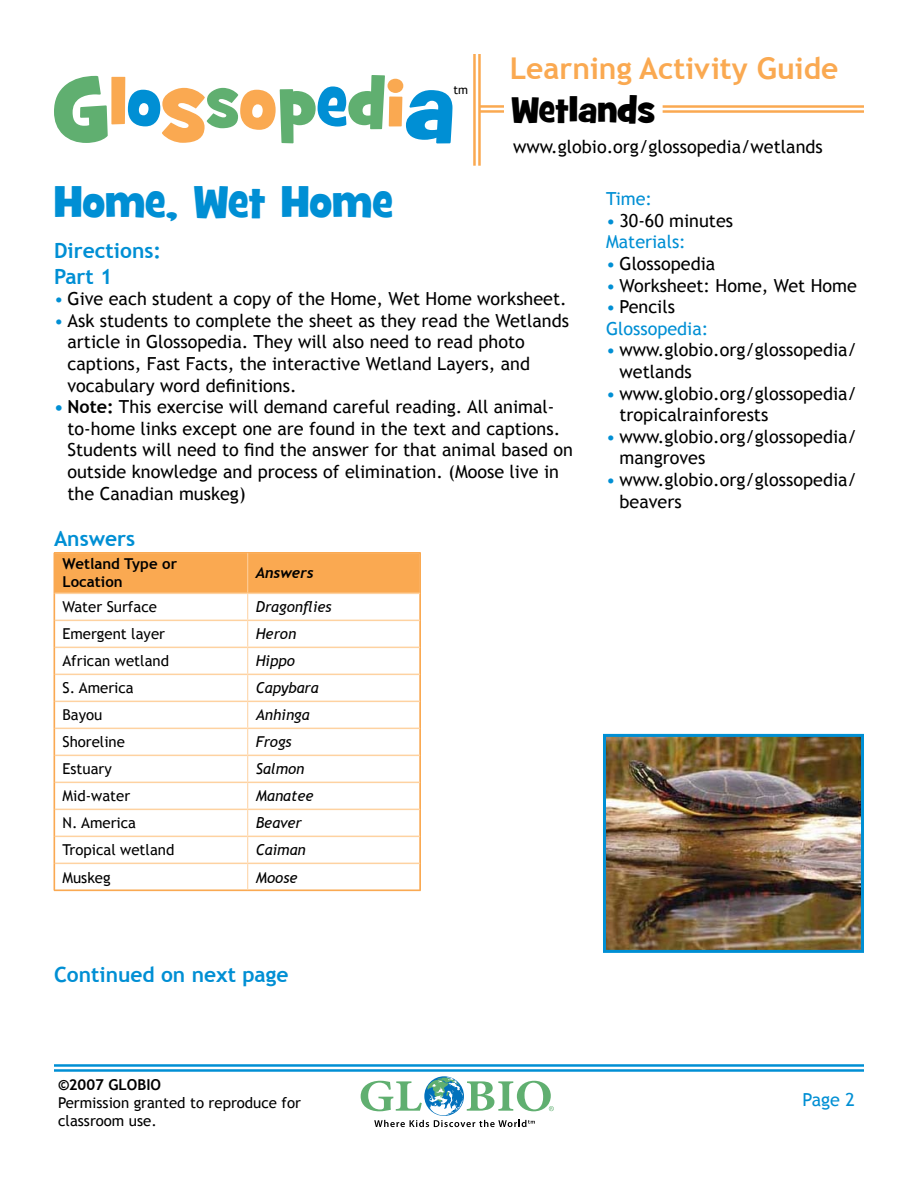
<style>
.page{position:relative;width:918px;height:1188px;background:#fff}
.page>*{position:absolute;margin:0;border:0;box-sizing:border-box;transform-origin:0 0}
.t1{font:45px "Grilled Cheese BTN";color:#008fd4}
.t2{font:36px "Grilled Cheese BTN";color:#000}
.t3{font:700 30px "Trebuchet MS";color:#faa951}
.t4{font:700 21px/25.2px "Trebuchet MS";color:#008fd4}
.t5{font:18px/21.6px "Trebuchet MS";color:#000}
.t6{font:18px/21.6px "Trebuchet MS";color:#008fd4}
.t7{font:15px/18px "Trebuchet MS";color:#000}
.t8{font:italic 15px "Trebuchet MS";color:#000}
.t9{font:700 15px/18px "Trebuchet MS";color:#000}
.t10{font:italic 700 15px "Trebuchet";color:#000}
.t11{font:12px "Trebuchet MS";color:#000}
.s1{color:#008fd4}
.s2{color:#000}
.s3{font-weight:700;color:#008fd4}
.s4{font-weight:700}
</style>
<div class="page">
<hr style="left:478px;top:54px;width:3px;height:112px;background:#faa951">
<hr style="left:473px;top:54px;width:3px;height:112px;background:#faa951">
<hr style="left:480px;top:105px;width:24px;height:3px;background:#faa951">
<hr style="left:480px;top:110px;width:24px;height:3px;background:#faa951">
<hr style="left:663px;top:105px;width:201px;height:3px;background:#faa951">
<hr style="left:663px;top:110px;width:201px;height:3px;background:#faa951">
<svg style="left:54px;top:76px;width:54px;height:67px"></svg>
<div style="left:111px;top:77px;width:14px;height:47px;background:#faa951"></div>
<svg style="left:128px;top:75px;width:324px;height:68px"></svg>
<svg style="left:361px;top:1077px;width:193px;height:50px"></svg>
<hr style="left:54px;top:1064px;width:810px;height:3px;background:#008fd4">
<hr style="left:54px;top:1069px;width:810px;height:3px;background:#008fd4">
<hr style="left:54px;top:552px;width:194px;height:1px;background:#faa951">
<hr style="left:248px;top:552px;width:173px;height:1px;background:#faa951">
<svg style="left:54px;top:553px;width:367px;height:338px"></svg>
<hr style="left:55px;top:593px;width:193px;height:1px;background:#fed2a1">
<hr style="left:248px;top:593px;width:172px;height:1px;background:#fed2a1">
<hr style="left:55px;top:620px;width:193px;height:1px;background:#fed2a1">
<hr style="left:248px;top:620px;width:172px;height:1px;background:#fed2a1">
<hr style="left:55px;top:647px;width:193px;height:1px;background:#fed2a1">
<hr style="left:248px;top:647px;width:172px;height:1px;background:#fed2a1">
<hr style="left:55px;top:674px;width:193px;height:1px;background:#fed2a1">
<hr style="left:248px;top:674px;width:172px;height:1px;background:#fed2a1">
<hr style="left:55px;top:701px;width:193px;height:1px;background:#fed2a1">
<hr style="left:248px;top:701px;width:172px;height:1px;background:#fed2a1">
<hr style="left:55px;top:728px;width:193px;height:1px;background:#fed2a1">
<hr style="left:248px;top:728px;width:172px;height:1px;background:#fed2a1">
<hr style="left:55px;top:755px;width:193px;height:1px;background:#fed2a1">
<hr style="left:248px;top:755px;width:172px;height:1px;background:#fed2a1">
<hr style="left:55px;top:782px;width:193px;height:1px;background:#fed2a1">
<hr style="left:248px;top:782px;width:172px;height:1px;background:#fed2a1">
<hr style="left:55px;top:809px;width:193px;height:1px;background:#fed2a1">
<hr style="left:248px;top:809px;width:172px;height:1px;background:#fed2a1">
<hr style="left:55px;top:836px;width:193px;height:1px;background:#fed2a1">
<hr style="left:248px;top:836px;width:172px;height:1px;background:#fed2a1">
<hr style="left:55px;top:863px;width:193px;height:1px;background:#fed2a1">
<hr style="left:248px;top:863px;width:172px;height:1px;background:#fed2a1">
<img style="left:607px;top:738px;width:253px;height:211px">
<div style="left:603px;top:734px;width:261px;height:219px;border:3px solid #008fd4"></div>
<p class="t11" style="left:453px;top:82px;width:16px">tm</p>
<h3 class="t3" style="left:510px;top:50px;width:330px">Learning Activity Guide</h3>
<h2 class="t2" style="left:512px;top:87px;width:145px">Wetlands</h2>
<p class="t5" style="left:513px;top:136px;width:311px">www.globio.org/glossopedia/wetlands</p>
<h1 class="t1" style="left:54px;top:172px;width:340px">Home, Wet Home</h1>
<p class="t6" style="left:606px;top:188px;width:48px">Time:</p>
<p class="t5" style="left:606px;top:210px;width:129px"><span class="s1">•</span> 30-60 minutes<br><span class="s1">Materials:</span></p>
<p class="t5" style="left:606px;top:253px;width:111px"><span class="s1">•</span> Glossopedia</p>
<p class="t5" style="left:606px;top:275px;width:252px"><span class="s1">•</span> Worksheet: Home, Wet Home</p>
<p class="t6" style="left:606px;top:296px;width:104px">• <span class="s2">Pencils<br></span>Glossopedia:</p>
<p class="t5" style="left:620px;top:340px;width:239px;text-indent:-14px"><span class="s1">•</span> www.globio.org/glossopedia/ wetlands</p>
<p class="t5" style="left:620px;top:383px;width:239px;text-indent:-14px"><span class="s1">•</span> www.globio.org/glossopedia/ tropicalrainforests</p>
<p class="t5" style="left:620px;top:426px;width:239px;text-indent:-14px"><span class="s1">•</span> www.globio.org/glossopedia/ mangroves</p>
<p class="t5" style="left:620px;top:469px;width:239px;text-indent:-14px"><span class="s1">•</span> www.globio.org/glossopedia/ beavers</p>
<p class="t4" style="left:54px;top:238px;width:109px">Directions:<br>Part 1</p>
<p class="t5" style="left:54px;top:288px;width:514px"><span class="s1">•</span> Give each student a copy of the Home, Wet Home worksheet.</p>
<p class="t5" style="left:68px;top:310px;width:503px;text-indent:-14px"><span class="s1">•</span> Ask students to complete the sheet as they read the Wetlands article in Glossopedia. They will also need to read photo captions, Fast Facts, the interactive Wetland Layers, and vocabulary word definitions.</p>
<p class="t5" style="left:68px;top:396px;width:507px;text-indent:-14px"><span class="s3">•</span> <span class="s4">Note:</span> This exercise will demand careful reading. All animal&shy;to-home links except one are found in the text and captions.<br>Students will need to find the answer for that animal based on outside knowledge and process of elimination. (Moose live in the Canadian muskeg)</p>
<p class="t4" style="left:54px;top:526px;width:83px">Answers</p>
<p class="t9" style="left:62px;top:555px;width:116px">Wetland Type or<br>Location</p>
<p class="t10" style="left:256px;top:564px;width:59px">Answers</p>
<p class="t7" style="left:62px;top:598px;width:96px">Water Surface</p>
<p class="t8" style="left:256px;top:598px;width:77px">Dragonflies</p>
<p class="t7" style="left:62px;top:625px;width:104px">Emergent layer</p>
<p class="t8" style="left:256px;top:625px;width:42px">Heron</p>
<p class="t7" style="left:62px;top:652px;width:108px">African wetland</p>
<p class="t8" style="left:256px;top:652px;width:41px">Hippo</p>
<p class="t7" style="left:62px;top:679px;width:73px">S. America</p>
<p class="t8" style="left:256px;top:679px;width:64px">Capybara</p>
<p class="t7" style="left:62px;top:706px;width:42px">Bayou</p>
<p class="t8" style="left:256px;top:706px;width:55px">Anhinga</p>
<p class="t7" style="left:62px;top:733px;width:64px">Shoreline</p>
<p class="t8" style="left:256px;top:733px;width:37px">Frogs</p>
<p class="t7" style="left:62px;top:760px;width:51px">Estuary</p>
<p class="t8" style="left:256px;top:760px;width:50px">Salmon</p>
<p class="t7" style="left:62px;top:787px;width:69px">Mid-water</p>
<p class="t8" style="left:256px;top:787px;width:59px">Manatee</p>
<p class="t7" style="left:62px;top:814px;width:75px">N. America</p>
<p class="t8" style="left:256px;top:814px;width:48px">Beaver</p>
<p class="t7" style="left:62px;top:841px;width:113px">Tropical wetland</p>
<p class="t8" style="left:256px;top:841px;width:51px">Caiman</p>
<p class="t7" style="left:62px;top:868px;width:50px">Muskeg</p>
<p class="t8" style="left:256px;top:868px;width:43px">Moose</p>
<p class="t4" style="left:54px;top:962px;width:236px">Continued on next page</p>
<p class="t9" style="left:58px;top:1075px;width:104px">©2007 GLOBIO</p>
<p class="t7" style="left:58px;top:1094px;width:244px">Permission granted to reproduce for classroom use.</p>
<p class="t6" style="left:803px;top:1089px;width:39px">Page</p>
</div>
